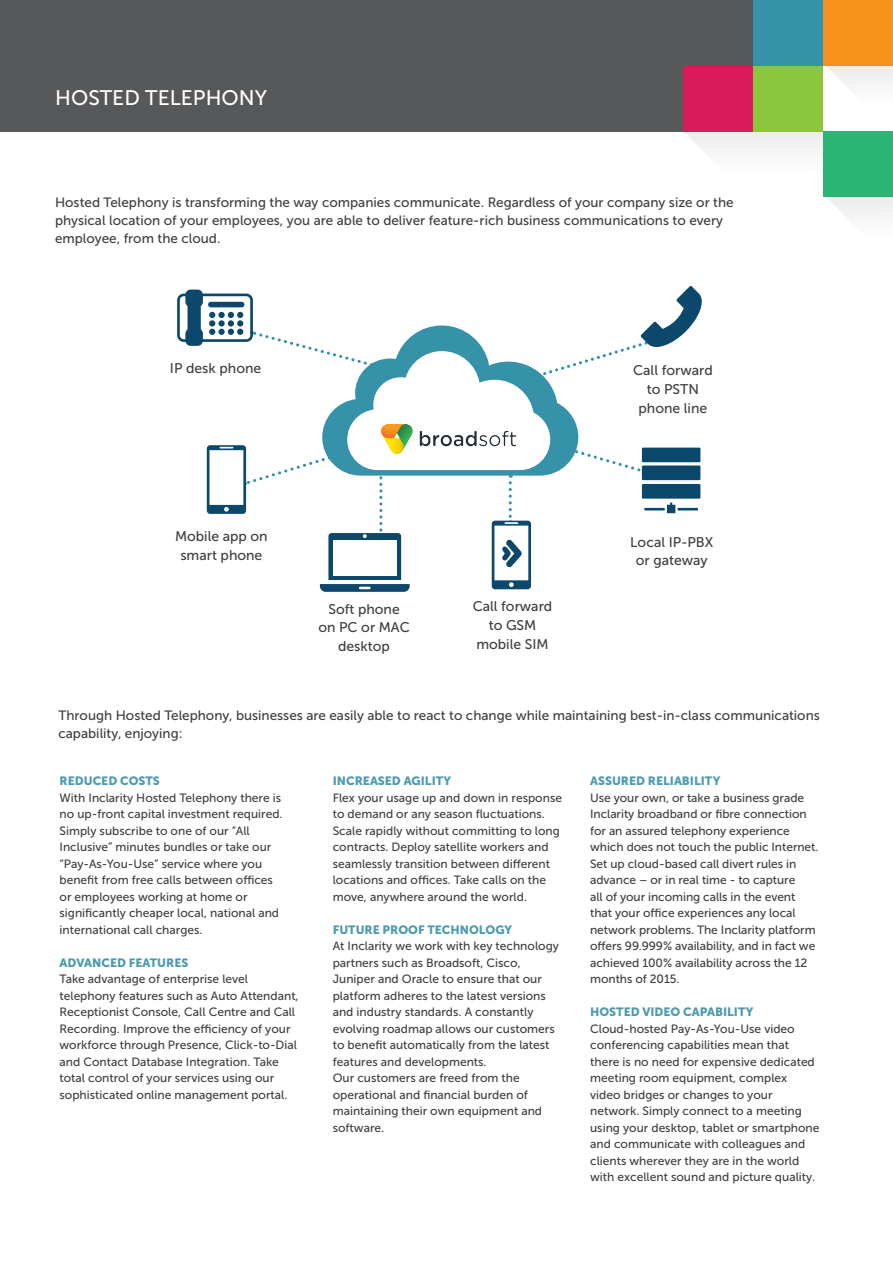
<style>
.page{position:relative;width:893px;height:1263px;background:#fff}
.page>*{position:absolute;margin:0;border:0;box-sizing:border-box;transform-origin:0 0}
.t1{font:21px "Museo Sans 500";color:#fff}
.t2{font:13.95px/18.6px "Museo Sans 500";color:#3e3e3f;text-align:center}
.t3{font:13.5px/18px "Museo Sans 500";color:#3e3e3f}
.t4{font:12px/16.5px "Museo Sans 500";color:#3e3e3f}
.t5{font:12px "Museo Sans 900";color:#4c9bb0}
</style>
<div class="page">
<div style="left:0;top:0;width:779px;height:132px;background:#57585a"></div>
<div style="left:685px;top:132px;width:138px;height:20px;background:#f0f0f0"></div>
<svg style="left:827px;top:197px;width:66px;height:19px"></svg>
<svg style="left:827px;top:66px;width:66px;height:18px"></svg>
<div style="left:823px;top:0;width:70px;height:66px;background:#f7931d"></div>
<div style="left:683px;top:66px;width:70px;height:66px;background:#d91a5b"></div>
<div style="left:753px;top:66px;width:70px;height:66px;background:#8bc63e"></div>
<div style="left:753px;top:0;width:70px;height:66px;background:#3592a9"></div>
<div style="left:823px;top:131px;width:70px;height:66px;background:#2bb572"></div>
<svg style="left:177px;top:286px;width:525px;height:306px"></svg>
<img style="left:381px;top:425px;width:135px;height:28px">
<p class="t1" style="left:55px;top:87px;width:213px">HOSTED TELEPHONY</p>
<p class="t3" style="left:55px;top:193px;width:680px">Hosted Telephony is transforming the way companies communicate. Regardless of your company size or the physical location of your employees, you are able to deliver feature-rich business communications to every employee, from the cloud.</p>
<p class="t2" style="left:170px;top:359px;width:93px">IP desk phone</p>
<p class="t2" style="left:175px;top:527px;width:94px">Mobile app on smart phone</p>
<p class="t2" style="left:318px;top:600px;width:93px">Soft phone on PC or MAC desktop</p>
<p class="t2" style="left:473px;top:597px;width:81px">Call forward to GSM mobile SIM</p>
<p class="t2" style="left:633px;top:361px;width:81px">Call forward to PSTN phone line</p>
<p class="t2" style="left:630px;top:533px;width:85px">Local IP-PBX or gateway</p>
<p class="t3" style="left:58px;top:707px;width:763px">Through Hosted Telephony, businesses are easily able to react to change while maintaining best-in-class communications capability, enjoying:</p>
<p class="t5" style="left:60px;top:774px;width:102px">REDUCED COSTS</p>
<p class="t4" style="left:60px;top:789px;width:225px">With Inclarity Hosted Telephony there is no up-front capital investment required.<br>Simply subscribe to one of our “All Inclusive” minutes bundles or take our “Pay-As-You-Use” service where you benefit from free calls between offices or employees working at home or significantly cheaper local, national and international call charges.</p>
<p class="t5" style="left:60px;top:955px;width:130px">ADVANCED FEATURES</p>
<p class="t4" style="left:60px;top:971px;width:241px">Take advantage of enterprise level telephony features such as Auto Attendant, Receptionist Console, Call Centre and Call Recording. Improve the efficiency of your workforce through Presence, Click-to-Dial and Contact Database Integration. Take total control of your services using our sophisticated online management portal.</p>
<p class="t5" style="left:333px;top:774px;width:120px">INCREASED AGILITY</p>
<p class="t4" style="left:333px;top:789px;width:231px">Flex your usage up and down in response to demand or any season fluctuations.<br>Scale rapidly without committing to long contracts. Deploy satellite workers and seamlessly transition between different locations and offices. Take calls on the move, anywhere around the world.</p>
<p class="t5" style="left:333px;top:922px;width:181px">FUTURE PROOF TECHNOLOGY</p>
<p class="t4" style="left:333px;top:938px;width:228px">At Inclarity we work with key technology partners such as Broadsoft, Cisco, Juniper and Oracle to ensure that our platform adheres to the latest versions and industry standards. A constantly evolving roadmap allows our customers to benefit automatically from the latest features and developments.<br>Our customers are freed from the operational and financial burden of maintaining their own equipment and software.</p>
<p class="t5" style="left:590px;top:774px;width:132px">ASSURED RELIABILITY</p>
<p class="t4" style="left:590px;top:789px;width:230px">Use your own, or take a business grade Inclarity broadband or fibre connection for an assured telephony experience which does not touch the public Internet.<br>Set up cloud-based call divert rules in advance – or in real time - to capture<br>all of your incoming calls in the event that your office experiences any local network problems. The Inclarity platform offers 99.999% availability, and in fact we achieved 100% availability across the 12 months of 2015.</p>
<p class="t5" style="left:590px;top:1005px;width:165px">HOSTED VIDEO CAPABILITY</p>
<p class="t4" style="left:590px;top:1020px;width:231px">Cloud-hosted Pay-As-You-Use video conferencing capabilities mean that there is no need for expensive dedicated meeting room equipment, complex video bridges or changes to your network. Simply connect to a meeting using your desktop, tablet or smartphone and communicate with colleagues and clients wherever they are in the world with excellent sound and picture quality.</p>
</div>
